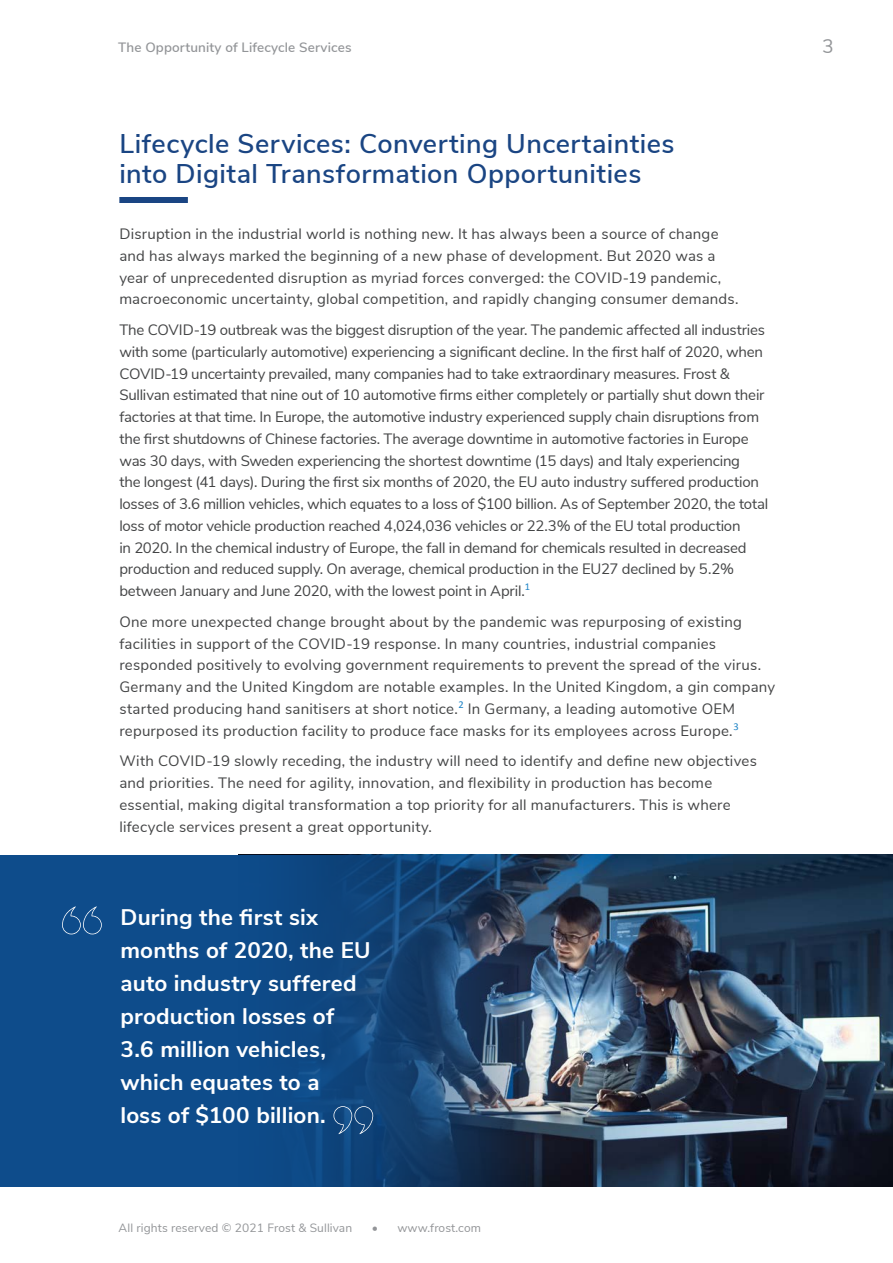
<style>
.page{position:relative;width:893px;height:1263px;background:#fff}
.page>*{position:absolute;margin:0;border:0;box-sizing:border-box;transform-origin:0 0}
.t1{font:600 27px/30px "Nunito Sans";letter-spacing:.015em;color:#1a4583}
.Pull_Quote{font:700 22.5px/33px "Nunito Sans";letter-spacing:.01em;color:#fff}
.t2{font:19.5px "Nunito Sans";color:#939598}
.Text_body{font:15px/21.8px "Nunito Sans";letter-spacing:-.015em;color:#434445}
.Text_body-2{font:15px/21.8px "Nunito Sans";letter-spacing:.005em;color:#434445}
.t3{font:600 13.5px "Nunito Sans";letter-spacing:.01em;color:#939598}
.t4{font:12px "Nunito Sans";letter-spacing:.01em;color:#939598}
</style>
<div class="page">
<img style="left:540px;top:855px;width:353px;height:332px">
<div style="left:119px;top:197px;width:69px;height:6px;background:#1a4583"></div>
<div style="left:0;top:855px;width:226px;height:332px;background:#0e4c8b"></div>
<svg style="left:226px;top:855px;width:314px;height:332px;background:#1b4776"></svg>
<svg style="left:62px;top:906px;width:40px;height:28px"></svg>
<svg style="left:333px;top:1106px;width:40px;height:28px"></svg>
<p class="t3" style="left:118px;top:38px;width:235px">The Opportunity of Lifecycle Services</p>
<h3 class="t2" style="left:822px;top:32px;width:13px">3</h3>
<h1 class="t1" style="left:119px;top:127px;width:557px">Lifecycle Services: Converting Uncertainties into Digital Transformation Opportunities</h1>
<p class="Text_body-2" style="left:119px;top:222px;width:621px">Disruption in the industrial world is nothing new. It has always been a source of change and has always marked the beginning of a new phase of development. But 2020 was a year of unprecedented disruption as myriad forces converged: the COVID-19 pandemic, macroeconomic uncertainty, global competition, and rapidly changing consumer demands.</p>
<p class="Text_body" style="left:119px;top:318px;width:650px">The COVID-19 outbreak was the biggest disruption of the year. The pandemic affected all industries with some (particularly automotive) experiencing a significant decline. In the first half of 2020, when COVID-19 uncertainty prevailed, many companies had to take extraordinary measures. Frost &amp; Sullivan estimated that nine out of 10 automotive firms either completely or partially shut down their factories at that time. In Europe, the automotive industry experienced supply chain disruptions from the first shutdowns of Chinese factories. The average downtime in automotive factories in Europe was 30 days, with Sweden experiencing the shortest downtime (15 days) and Italy experiencing<br>the longest (41 days). During the first six months of 2020, the EU auto industry suffered production losses of 3.6 million vehicles, which equates to a loss of $100 billion. As of September 2020, the total loss of motor vehicle production reached 4,024,036 vehicles or 22.3% of the EU total production<br>in 2020. In the chemical industry of Europe, the fall in demand for chemicals resulted in decreased production and reduced supply. On average, chemical production in the EU27 declined by 5.2% between January and June 2020, with the lowest point in April.<sup>1</sup></p>
<p class="Text_body-2" style="left:119px;top:610px;width:657px">One more unexpected change brought about by the pandemic was repurposing of existing facilities in support of the COVID-19 response. In many countries, industrial companies responded positively to evolving government requirements to prevent the spread of the virus.<br>Germany and the United Kingdom are notable examples. In the United Kingdom, a gin company started producing hand sanitisers at short notice.<sup>2</sup> In Germany, a leading automotive OEM repurposed its production facility to produce face masks for its employees across Europe.<sup>3</sup></p>
<p class="Text_body-2" style="left:119px;top:749px;width:639px">With COVID-19 slowly receding, the industry will need to identify and define new objectives and priorities. The need for agility, innovation, and flexibility in production has become essential, making digital transformation a top priority for all manufacturers. This is where lifecycle services present a great opportunity.</p>
<p class="Pull_Quote" style="left:120px;top:900px;width:252px">During the first six months of 2020, the EU auto industry suffered production losses of<br>3.6 million vehicles, which equates to a<br>loss of $100 billion.</p>
<p class="t4" style="left:119px;top:1219px;width:235px">All rights reserved © 2021 Frost &amp; Sullivan</p>
<p class="t4" style="left:372px;top:1219px;width:111px">• www.frost.com</p>
</div>
